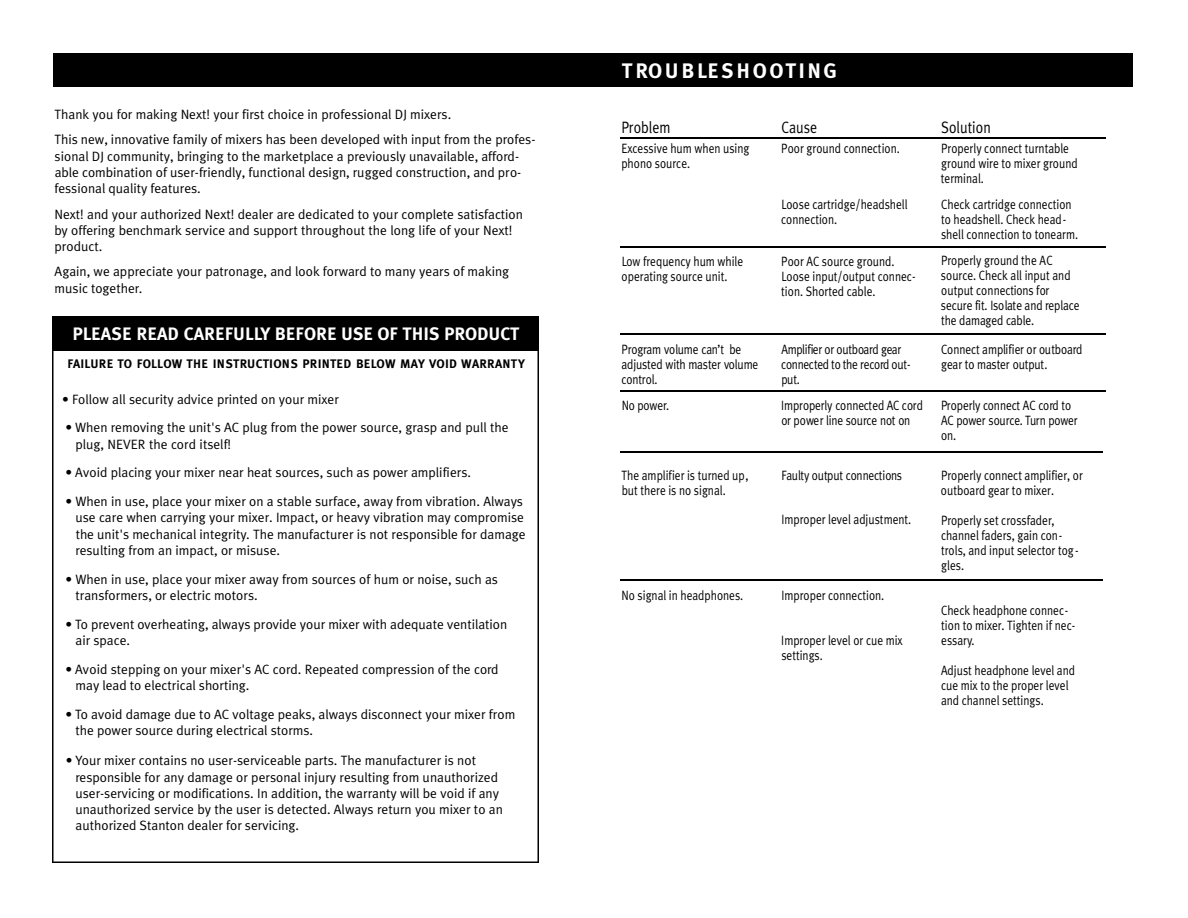
<style>
.page{position:relative;width:1188px;height:918px;background:#fff}
.page>*{position:absolute;margin:0;border:0;box-sizing:border-box;transform-origin:0 0}
.t1{font:700 21px "Meta Plus";letter-spacing:.045em;color:#fff}
.t2{font:700 18px "Meta Plus";color:#fff}
.t3{font:16.5px "Meta Plus Normal";color:#000;scale:.85 1}
.t4{font:13.5px/16.2px "Meta Plus Normal";color:#000}
.t5{font:13.5px/15px "Meta Plus Normal";color:#000;scale:.85 1}
.t6{font:13.5px/15px "Meta Plus Normal";letter-spacing:-.025em;color:#000;scale:.85 1}
.t7{font:700 12.3px "Meta Plus";letter-spacing:.01em;color:#000}
</style>
<div class="page">
<img style="left:53px;top:317px;width:486px;height:546px">
<hr style="left:620px;top:247px;width:486px;height:1px;background:#000">
<hr style="left:620px;top:333px;width:486px;height:1px;background:#000">
<hr style="left:620px;top:390px;width:486px;height:2px;background:#000">
<hr style="left:620px;top:451px;width:483px;height:2px;background:#000">
<hr style="left:620px;top:579px;width:483px;height:1px;background:#000">
<div style="left:53px;top:53px;width:1080px;height:34px;background:#000"></div>
<hr style="left:620px;top:137px;width:486px;height:1px;background:#000">
<p class="t4" style="left:54px;top:102px;width:483px;line-height:25.5px">Thank you for making Next! your first choice in professional DJ mixers.<br>This new, innovative family of mixers has been developed with input from the profes-</p>
<p class="t4" style="left:54px;top:148px;width:468px">sional DJ community, bringing to the marketplace a previously unavailable, afford&shy;able combination of user-friendly, functional design, rugged construction, and pro&shy;fessional quality features.</p>
<p class="t4" style="left:54px;top:207px;width:470px">Next! and your authorized Next! dealer are dedicated to your complete satisfaction by offering benchmark service and support throughout the long life of your Next! product.</p>
<p class="t4" style="left:55px;top:264px;width:456px">Again, we appreciate your patronage, and look forward to many years of making music together.</p>
<h2 class="t2" style="left:72px;top:326px;width:449px">PLEASE READ CAREFULLY BEFORE USE OF THIS PRODUCT</h2>
<p class="t7" style="left:67px;top:358px;width:459px">FA I LU R E TO FO LLOW T H E I NST RU C TI O NS P R I N TE D B E LOW M AY VO I D WA R R A N TY</p>
<p class="t4" style="left:62px;top:392px;width:278px">• Follow all security advice printed on your mixer</p>
<p class="t4" style="left:75px;top:420px;width:435px;text-indent:-10px">• When removing the unit's AC plug from the power source, grasp and pull the plug, NEVER the cord itself!</p>
<p class="t4" style="left:65px;top:465px;width:407px">• Avoid placing your mixer near heat sources, such as power amplifiers.</p>
<p class="t4" style="left:75px;top:494px;width:452px;text-indent:-10px">• When in use, place your mixer on a stable surface, away from vibration. Always use care when carrying your mixer. Impact, or heavy vibration may compromise the unit's mechanical integrity. The manufacturer is not responsible for damage resulting from an impact, or misuse.</p>
<p class="t4" style="left:76px;top:572px;width:424px;text-indent:-10px">• When in use, place your mixer away from sources of hum or noise, such as transformers, or electric motors.</p>
<p class="t4" style="left:76px;top:617px;width:433px;text-indent:-10px">• To prevent overheating, always provide your mixer with adequate ventilation air space.</p>
<p class="t4" style="left:76px;top:662px;width:425px;text-indent:-10px">• Avoid stepping on your mixer's AC cord. Repeated compression of the cord may lead to electrical shorting.</p>
<p class="t4" style="left:76px;top:707px;width:441px;text-indent:-10px">• To avoid damage due to AC voltage peaks, always disconnect your mixer from the power source during electrical storms.</p>
<p class="t4" style="left:75px;top:753px;width:429px;text-indent:-10px">• Your mixer contains no user-serviceable parts. The manufacturer is not responsible for any damage or personal injury resulting from unauthorized user-servicing or modifications. In addition, the warranty will be void if any unauthorized service by the user is detected. Always return you mixer to an authorized Stanton dealer for servicing.</p>
<h1 class="t1" style="left:622px;top:62px;width:217px">T RO U B LE S H O OTI N G</h1>
<p class="t3" style="left:621px;top:120px;width:59px">Problem</p>
<p class="t5" style="left:621px;top:142px;width:152px">Excessive hum when using phono source.</p>
<p class="t3" style="left:781px;top:120px;width:44px">Cause</p>
<p class="t5" style="left:781px;top:142px;width:141px">Poor ground connection.</p>
<p class="t5" style="left:622px;top:255px;width:145px">Low frequency hum while operating source unit.</p>
<p class="t5" style="left:781px;top:198px;width:150px">Loose cartridge/headshell connection.</p>
<p class="t5" style="left:781px;top:255px;width:160px">Poor AC source ground.<br>Loose input/output connec&shy;tion. Shorted cable.</p>
<p class="t5" style="left:621px;top:343px;width:163px">Pro g ram volume can’t be adjusted with master vo l u m e c o n t ro l .</p>
<p class="t5" style="left:622px;top:399px;width:57px">No powe r.</p>
<p class="t6" style="left:781px;top:343px;width:154px">Amplifier or outboard gear connected to the re c o rd out&shy;put.</p>
<p class="t5" style="left:781px;top:399px;width:168px">I m p roperly connected AC cord or power line source not on</p>
<p class="t5" style="left:622px;top:468px;width:151px">The amplifier is turned up, but there is no signal.</p>
<p class="t5" style="left:781px;top:468px;width:143px">Faulty output connections</p>
<p class="t5" style="left:781px;top:513px;width:154px">Improper level adjustment.</p>
<p class="t5" style="left:622px;top:588px;width:145px">No signal in headphones.</p>
<p class="t5" style="left:781px;top:589px;width:123px">Improper connection.</p>
<p class="t5" style="left:781px;top:634px;width:144px">Improper level or cue mix settings.</p>
<p class="t3" style="left:941px;top:120px;width:60px">Solution</p>
<p class="t5" style="left:941px;top:142px;width:162px">Properly connect turntable ground wire to mixer ground terminal.</p>
<p class="t5" style="left:941px;top:198px;width:163px">Check cartridge connection to headshell. Check head&shy;shell connection to tonearm.</p>
<p class="t5" style="left:941px;top:253px;width:165px">Properly ground the AC source. Check all input and output connections for<br>s e c u re fit. Isolate and re p l a c e the damaged cable.</p>
<p class="t5" style="left:941px;top:343px;width:168px">Connect amplifier or outboard gear to master output.</p>
<p class="t5" style="left:941px;top:399px;width:162px">Properly connect AC cord to<br>AC power source. Turn powe r o n .</p>
<p class="t5" style="left:941px;top:468px;width:169px">Properly connect amplifier, or outboard gear to mixer.</p>
<p class="t5" style="left:941px;top:513px;width:163px">Properly set crossfader, channel faders, gain con&shy;trols, and input selector tog&shy;gles.</p>
<p class="t5" style="left:941px;top:603px;width:159px">Check headphone connec&shy;tion to mixer. Tighten if nec&shy;essary.</p>
<p class="t5" style="left:941px;top:663px;width:159px">Adjust headphone level and cue mix to the proper level and channel settings.</p>
</div>
